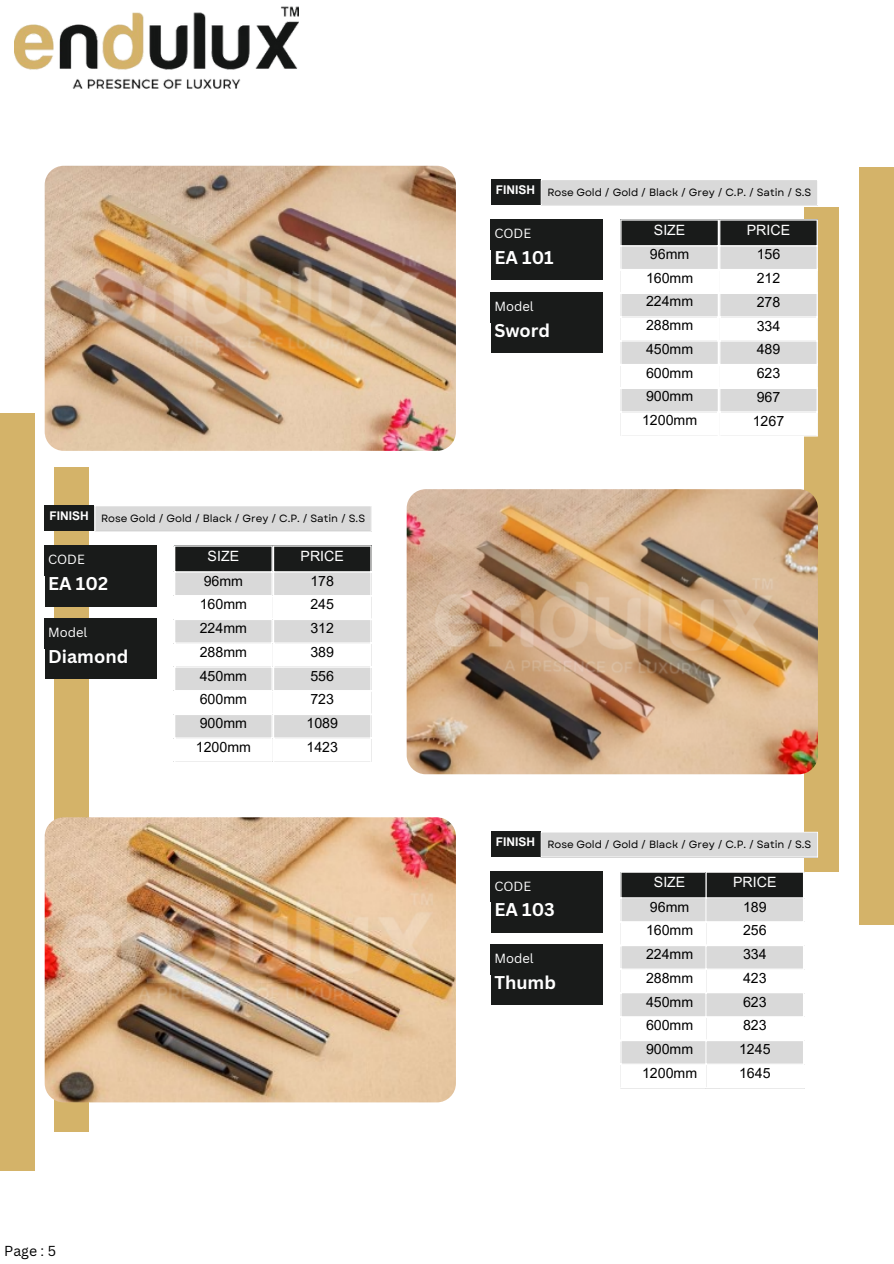
<style>
.page{position:relative;width:894px;height:1264px;background:#fff}
.page>*{position:absolute;margin:0;border:0;box-sizing:border-box;transform-origin:0 0}
.t1{font:700 18px "Canva Sans";color:#fff}
.t2{font:14.1px "Arial MT Pro";color:#000}
.t3{font:14.1px "Arial MT Pro";color:#fff}
.t4{font:14.1px "Canva Sans";color:#000}
.t5{font:12.9px "Canva Sans";color:#fff}
.t6{font:700 12px "Arial MT Pro";color:#fff}
.t7{font:10.5px "Garet";color:#000}
</style>
<div class="page">
<div style="left:858px;top:167px;width:35px;height:757px;background:#d4b369"></div>
<div style="left:804px;top:207px;width:34px;height:664px;background:#d4b369"></div>
<div style="left:620px;top:220px;width:98px;height:26px;background:#191b1a"></div>
<hr style="left:620px;top:220px;width:1px;height:215px;background:#fff">
<hr style="left:717px;top:220px;width:1px;height:215px;background:#fff">
<div style="left:0;top:413px;width:35px;height:757px;background:#d4b369"></div>
<div style="left:54px;top:467px;width:35px;height:663px;background:#d4b369"></div>
<img style="left:45px;top:166px;width:410px;height:285px;border-radius:19px">
<div style="left:491px;top:180px;width:49px;height:25px;background:#191b1a"></div>
<div style="left:540px;top:180px;width:277px;height:25px;background:#d9d9d9"></div>
<svg style="left:540px;top:181px;width:1px;height:23px"></svg>
<hr style="left:540px;top:180px;width:277px;height:1px;background:#fff">
<hr style="left:540px;top:204px;width:277px;height:1px;background:#fff">
<img style="left:406px;top:489px;width:411px;height:285px;border-radius:19px">
<img style="left:45px;top:817px;width:410px;height:285px;border-radius:19px">
<div style="left:719px;top:220px;width:98px;height:26px;background:#191b1a"></div>
<svg style="left:620px;top:245px;width:196px;height:191px"></svg>
<hr style="left:718px;top:220px;width:2px;height:215px;background:#fff">
<hr style="left:816px;top:220px;width:1px;height:215px;background:#fff">
<hr style="left:718px;top:219px;width:99px;height:1px;background:#fff">
<hr style="left:718px;top:245px;width:99px;height:1px;background:#fff">
<hr style="left:718px;top:269px;width:99px;height:1px;background:#fff">
<hr style="left:718px;top:293px;width:99px;height:1px;background:#fff">
<hr style="left:718px;top:316px;width:99px;height:2px;background:#fff">
<hr style="left:718px;top:340px;width:99px;height:1px;background:#fff">
<hr style="left:718px;top:364px;width:99px;height:1px;background:#fff">
<hr style="left:718px;top:387px;width:99px;height:2px;background:#fff">
<hr style="left:718px;top:411px;width:99px;height:2px;background:#fff">
<hr style="left:718px;top:435px;width:99px;height:1px;background:#fff">
<div style="left:491px;top:235px;width:111px;height:45px;background:#191b1a"></div>
<div style="left:491px;top:219px;width:111px;height:31px;background:#191b1a"></div>
<div style="left:491px;top:307px;width:111px;height:46px;background:#191b1a"></div>
<div style="left:491px;top:292px;width:111px;height:30px;background:#191b1a"></div>
<div style="left:174px;top:545px;width:98px;height:27px;background:#191b1a"></div>
<hr style="left:174px;top:546px;width:1px;height:215px;background:#fff">
<hr style="left:271px;top:546px;width:2px;height:215px;background:#fff">
<hr style="left:174px;top:545px;width:99px;height:1px;background:#fff">
<div style="left:45px;top:506px;width:49px;height:25px;background:#191b1a"></div>
<div style="left:95px;top:506px;width:276px;height:25px;background:#d9d9d9"></div>
<svg style="left:95px;top:507px;width:1px;height:23px"></svg>
<svg style="left:371px;top:506px;width:1px;height:24px"></svg>
<hr style="left:95px;top:506px;width:276px;height:1px;background:#fff">
<hr style="left:95px;top:530px;width:276px;height:1px;background:#fff">
<div style="left:273px;top:545px;width:98px;height:27px;background:#191b1a"></div>
<svg style="left:175px;top:571px;width:195px;height:191px"></svg>
<hr style="left:273px;top:546px;width:1px;height:215px;background:#fff">
<hr style="left:370px;top:546px;width:1px;height:215px;background:#fff">
<hr style="left:273px;top:545px;width:98px;height:1px;background:#fff">
<hr style="left:273px;top:571px;width:98px;height:1px;background:#fff">
<hr style="left:273px;top:595px;width:98px;height:1px;background:#fff">
<hr style="left:273px;top:618px;width:98px;height:2px;background:#fff">
<hr style="left:273px;top:642px;width:98px;height:2px;background:#fff">
<hr style="left:273px;top:666px;width:98px;height:1px;background:#fff">
<hr style="left:273px;top:690px;width:98px;height:1px;background:#fff">
<hr style="left:273px;top:713px;width:98px;height:2px;background:#fff">
<hr style="left:273px;top:737px;width:98px;height:1px;background:#fff">
<hr style="left:273px;top:761px;width:98px;height:1px;background:#fff">
<div style="left:45px;top:560px;width:111px;height:46px;background:#191b1a"></div>
<div style="left:45px;top:545px;width:112px;height:31px;background:#191b1a"></div>
<div style="left:45px;top:633px;width:111px;height:46px;background:#191b1a"></div>
<div style="left:45px;top:618px;width:112px;height:30px;background:#191b1a"></div>
<div style="left:620px;top:871px;width:98px;height:27px;background:#191b1a"></div>
<hr style="left:620px;top:872px;width:1px;height:215px;background:#fff">
<hr style="left:620px;top:871px;width:98px;height:1px;background:#fff">
<div style="left:491px;top:832px;width:49px;height:25px;background:#191b1a"></div>
<div style="left:540px;top:832px;width:277px;height:25px;background:#d9d9d9"></div>
<svg style="left:540px;top:833px;width:1px;height:23px"></svg>
<svg style="left:817px;top:832px;width:1px;height:24px"></svg>
<hr style="left:540px;top:832px;width:277px;height:1px;background:#fff">
<hr style="left:540px;top:856px;width:277px;height:1px;background:#fff">
<div style="left:705px;top:871px;width:98px;height:27px;background:#191b1a"></div>
<svg style="left:620px;top:897px;width:182px;height:190px"></svg>
<hr style="left:705px;top:872px;width:1px;height:215px;background:#fff">
<hr style="left:802px;top:872px;width:2px;height:215px;background:#fff">
<hr style="left:705px;top:871px;width:99px;height:1px;background:#fff">
<hr style="left:705px;top:897px;width:99px;height:1px;background:#fff">
<hr style="left:705px;top:921px;width:99px;height:1px;background:#fff">
<hr style="left:705px;top:944px;width:99px;height:2px;background:#fff">
<hr style="left:705px;top:968px;width:99px;height:1px;background:#fff">
<hr style="left:705px;top:992px;width:99px;height:1px;background:#fff">
<hr style="left:705px;top:1016px;width:99px;height:1px;background:#fff">
<hr style="left:705px;top:1039px;width:99px;height:2px;background:#fff">
<hr style="left:705px;top:1063px;width:99px;height:1px;background:#fff">
<div style="left:491px;top:886px;width:111px;height:46px;background:#191b1a"></div>
<div style="left:491px;top:871px;width:111px;height:30px;background:#191b1a"></div>
<div style="left:491px;top:959px;width:111px;height:45px;background:#191b1a"></div>
<div style="left:491px;top:944px;width:111px;height:30px;background:#191b1a"></div>
<img style="left:15px;top:6px;width:283px;height:83px">
<p class="t6" style="left:50px;top:511px;width:41px">FINISH</p>
<p class="t7" style="left:101px;top:511px;width:265px">Rose Gold / Gold / Black / Grey / C.P. / Satin / S.S</p>
<p class="t3" style="left:300px;top:550px;width:45px">PRICE</p>
<p class="t2" style="left:310px;top:575px;width:25px">178</p>
<p class="t2" style="left:310px;top:599px;width:25px">245</p>
<p class="t2" style="left:310px;top:623px;width:25px">312</p>
<p class="t2" style="left:310px;top:646px;width:25px">389</p>
<p class="t2" style="left:310px;top:670px;width:25px">556</p>
<p class="t2" style="left:310px;top:694px;width:25px">723</p>
<p class="t2" style="left:306px;top:717px;width:33px">1089</p>
<p class="t2" style="left:306px;top:741px;width:33px">1423</p>
<h2 class="t3" style="left:207px;top:550px;width:33px">SIZE</h2>
<p class="t2" style="left:204px;top:575px;width:41px">96mm</p>
<p class="t2" style="left:200px;top:599px;width:49px">160mm</p>
<h3 class="t2" style="left:200px;top:623px;width:49px">224mm</h3>
<h1 class="t2" style="left:200px;top:646px;width:49px">288mm</h1>
<p class="t2" style="left:200px;top:670px;width:49px">450mm</p>
<p class="t2" style="left:200px;top:694px;width:49px">600mm</p>
<p class="t2" style="left:200px;top:717px;width:49px">900mm</p>
<p class="t2" style="left:196px;top:741px;width:57px">1200mm</p>
<p class="t5" style="left:48px;top:550px;width:38px">CODE</p>
<p class="t1" style="left:48px;top:571px;width:61px">EA 102</p>
<p class="t5" style="left:48px;top:623px;width:41px">Model</p>
<p class="t1" style="left:48px;top:643px;width:82px">Diamond</p>
<p class="t4" style="left:4px;top:1240px;width:53px">Page : 5</p>
<p class="t6" style="left:495px;top:185px;width:41px">FINISH</p>
<p class="t7" style="left:547px;top:185px;width:265px">Rose Gold / Gold / Black / Grey / C.P. / Satin / S.S</p>
<p class="t3" style="left:746px;top:224px;width:45px">PRICE</p>
<p class="t2" style="left:756px;top:249px;width:25px">156</p>
<p class="t2" style="left:756px;top:273px;width:25px">212</p>
<p class="t2" style="left:756px;top:297px;width:25px">278</p>
<p class="t2" style="left:756px;top:320px;width:25px">334</p>
<p class="t2" style="left:756px;top:344px;width:25px">489</p>
<p class="t2" style="left:756px;top:368px;width:25px">623</p>
<p class="t2" style="left:756px;top:392px;width:25px">967</p>
<p class="t2" style="left:752px;top:415px;width:33px">1267</p>
<p class="t3" style="left:653px;top:225px;width:33px">SIZE</p>
<p class="t2" style="left:649px;top:249px;width:41px">96mm</p>
<p class="t2" style="left:645px;top:272px;width:49px">160mm</p>
<h3 class="t2" style="left:645px;top:296px;width:49px">224mm</h3>
<h1 class="t2" style="left:645px;top:320px;width:49px">288mm</h1>
<p class="t2" style="left:645px;top:343px;width:49px">450mm</p>
<p class="t2" style="left:645px;top:367px;width:49px">600mm</p>
<p class="t2" style="left:645px;top:391px;width:49px">900mm</p>
<p class="t2" style="left:642px;top:415px;width:57px">1200mm</p>
<p class="t5" style="left:494px;top:225px;width:38px">CODE</p>
<p class="t1" style="left:494px;top:245px;width:61px">EA 101</p>
<p class="t5" style="left:494px;top:297px;width:41px">Model</p>
<p class="t1" style="left:494px;top:317px;width:57px">Sword</p>
<p class="t6" style="left:495px;top:837px;width:41px">FINISH</p>
<p class="t7" style="left:547px;top:837px;width:265px">Rose Gold / Gold / Black / Grey / C.P. / Satin / S.S</p>
<p class="t3" style="left:733px;top:876px;width:45px">PRICE</p>
<p class="t2" style="left:742px;top:901px;width:25px">189</p>
<p class="t2" style="left:742px;top:925px;width:25px">256</p>
<p class="t2" style="left:742px;top:948px;width:25px">334</p>
<p class="t2" style="left:742px;top:972px;width:25px">423</p>
<p class="t2" style="left:742px;top:996px;width:25px">623</p>
<p class="t2" style="left:742px;top:1020px;width:25px">823</p>
<p class="t2" style="left:738px;top:1043px;width:33px">1245</p>
<p class="t2" style="left:738px;top:1067px;width:33px">1645</p>
<h2 class="t3" style="left:653px;top:876px;width:33px">SIZE</h2>
<p class="t2" style="left:649px;top:901px;width:41px">96mm</p>
<p class="t2" style="left:645px;top:925px;width:49px">160mm</p>
<h3 class="t2" style="left:645px;top:948px;width:49px">224mm</h3>
<h1 class="t2" style="left:645px;top:972px;width:49px">288mm</h1>
<p class="t2" style="left:645px;top:996px;width:49px">450mm</p>
<p class="t2" style="left:645px;top:1020px;width:49px">600mm</p>
<p class="t2" style="left:645px;top:1043px;width:49px">900mm</p>
<p class="t2" style="left:642px;top:1067px;width:57px">1200mm</p>
<p class="t5" style="left:494px;top:876px;width:38px">CODE</p>
<p class="t1" style="left:494px;top:896px;width:62px">EA 103</p>
<p class="t5" style="left:494px;top:949px;width:41px">Model</p>
<p class="t1" style="left:494px;top:969px;width:63px">Thumb</p>
</div>
